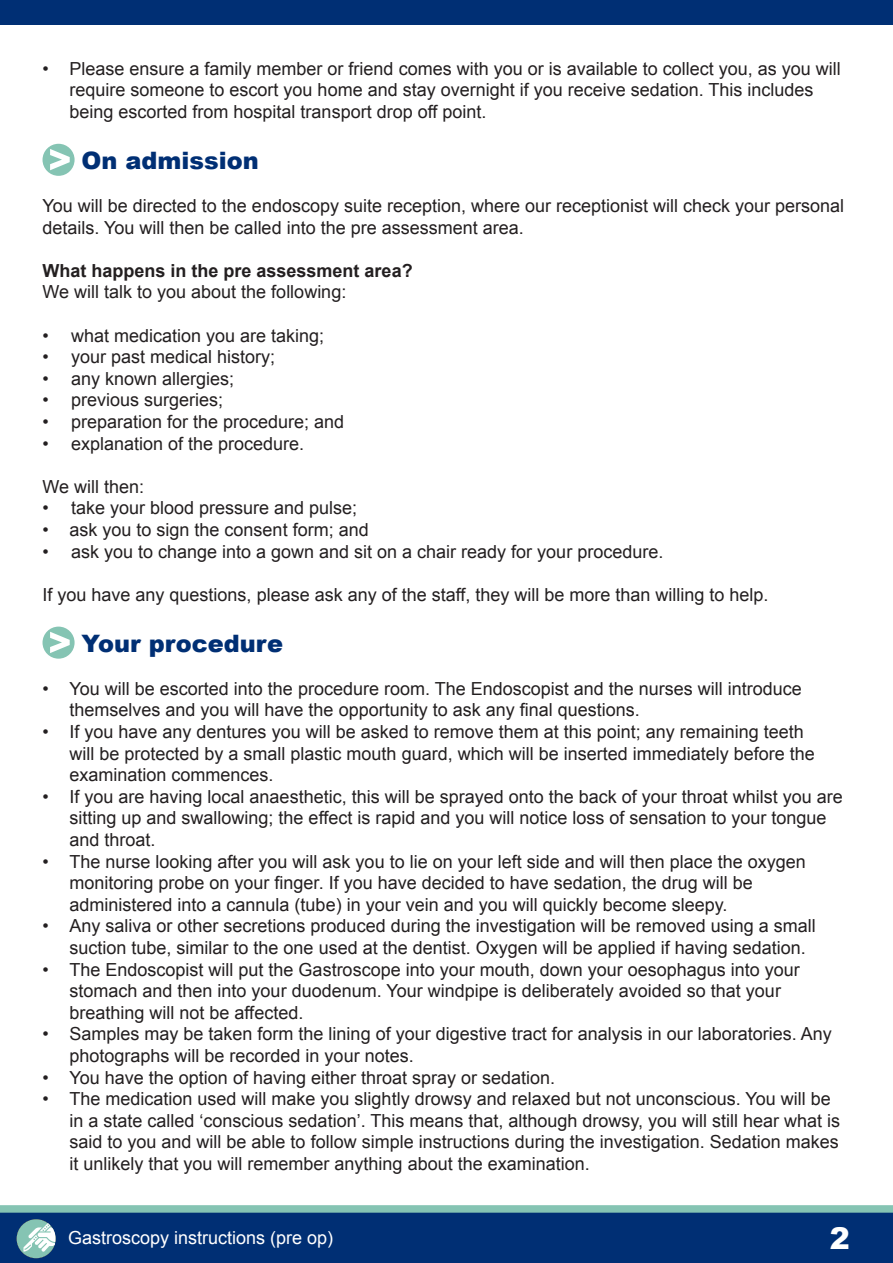
<style>
.page{position:relative;width:893px;height:1263px;background:#fff}
.page>*{position:absolute;margin:0;border:0;box-sizing:border-box;transform-origin:0 0}
.t1{font:900 30px "Arial";color:#fff}
.sub-title{font:900 24px "Arial";color:#002f74}
.t2{font:18px/21.6px "Arial";color:#231f20}
.t3{font:700 18px "Arial";color:#231f20}
.t4{font:18px "Arial";color:#fff}
</style>
<div class="page">
<div style="left:0;top:0;width:893px;height:25px;background:#002f74"></div>
<div style="left:0;top:1208px;width:893px;height:55px;background:#002f74"></div>
<div style="left:0;top:1205px;width:893px;height:8px;background:#85c4b3"></div>
<div style="left:17px;top:1219px;width:39px;height:39px;background:#85c4b3;border-radius:50%"></div>
<svg style="left:23px;top:1220px;width:33px;height:32px"></svg>
<svg style="left:43px;top:144px;width:32px;height:32px"></svg>
<svg style="left:43px;top:627px;width:32px;height:32px"></svg>
<p class="t2" style="left:70px;top:58px;width:773px;text-indent:-27px">• Please ensure a family member or friend comes with you or is available to collect you, as you will require someone to escort you home and stay overnight if you receive sedation. This includes being escorted from hospital transport drop off point.</p>
<p class="sub-title" style="left:82px;top:143px;width:179px">On admission</p>
<p class="t2" style="left:43px;top:195px;width:803px">You will be directed to the endoscopy suite reception, where our receptionist will check your personal details. You will then be called into the pre assessment area.</p>
<p class="t3" style="left:43px;top:259px;width:372px">What happens in the pre assessment area?</p>
<p class="t2" style="left:43px;top:281px;width:305px">We will talk to you about the following:</p>
<p class="t2" style="left:43px;top:325px;width:283px">• what medication you are taking;</p>
<p class="t2" style="left:43px;top:346px;width:234px">• your past medical history;</p>
<p class="t2" style="left:43px;top:368px;width:193px">• any known allergies;</p>
<p class="t2" style="left:43px;top:389px;width:182px">• previous surgeries;</p>
<p class="t2" style="left:43px;top:411px;width:303px">• preparation for the procedure; and</p>
<p class="t2" style="left:43px;top:433px;width:263px">• explanation of the procedure.</p>
<p class="t2" style="left:43px;top:476px;width:103px">We will then:</p>
<p class="t2" style="left:43px;top:497px;width:316px">• take your blood pressure and pulse;</p>
<p class="t2" style="left:43px;top:519px;width:328px">• ask you to sign the consent form; and</p>
<p class="t2" style="left:43px;top:541px;width:622px">• ask you to change into a gown and sit on a chair ready for your procedure.</p>
<p class="t2" style="left:43px;top:584px;width:728px">If you have any questions, please ask any of the staff, they will be more than willing to help.</p>
<p class="sub-title" style="left:82px;top:625px;width:203px">Your procedure</p>
<p class="t2" style="left:70px;top:678px;width:734px;text-indent:-27px">• You will be escorted into the procedure room. The Endoscopist and the nurses will introduce themselves and you will have the opportunity to ask any final questions.</p>
<p class="t2" style="left:70px;top:721px;width:747px;text-indent:-27px">• If you have any dentures you will be asked to remove them at this point; any remaining teeth will be protected by a small plastic mouth guard, which will be inserted immediately before the examination commences.</p>
<p class="t2" style="left:70px;top:786px;width:775px;text-indent:-27px">• If you are having local anaesthetic, this will be sprayed onto the back of your throat whilst you are sitting up and swallowing; the effect is rapid and you will notice loss of sensation to your tongue and throat.</p>
<p class="t2" style="left:70px;top:851px;width:738px;text-indent:-27px">• The nurse looking after you will ask you to lie on your left side and will then place the oxygen monitoring probe on your finger. If you have decided to have sedation, the drug will be administered into a cannula (tube) in your vein and you will quickly become sleepy.</p>
<p class="t2" style="left:70px;top:915px;width:748px;text-indent:-27px">• Any saliva or other secretions produced during the investigation will be removed using a small suction tube, similar to the one used at the dentist. Oxygen will be applied if having sedation.</p>
<p class="t2" style="left:70px;top:959px;width:732px;text-indent:-27px">• The Endoscopist will put the Gastroscope into your mouth, down your oesophagus into your stomach and then into your duodenum. Your windpipe is deliberately avoided so that your breathing will not be affected.</p>
<p class="t2" style="left:70px;top:1023px;width:764px;text-indent:-27px">• Samples may be taken form the lining of your digestive tract for analysis in our laboratories. Any photographs will be recorded in your notes.</p>
<p class="t2" style="left:43px;top:1067px;width:514px">• You have the option of having either throat spray or sedation.</p>
<p class="t2" style="left:70px;top:1088px;width:772px;text-indent:-27px">• The medication used will make you slightly drowsy and relaxed but not unconscious. You will be in a state called ‘conscious sedation’. This means that, although drowsy, you will still hear what is said to you and will be able to follow simple instructions during the investigation. Sedation makes it unlikely that you will remember anything about the examination.</p>
<p class="t4" style="left:68px;top:1226px;width:267px">Gastroscopy instructions (pre op)</p>
<h1 class="t1" style="left:830px;top:1216px;width:22px">2</h1>
</div>
